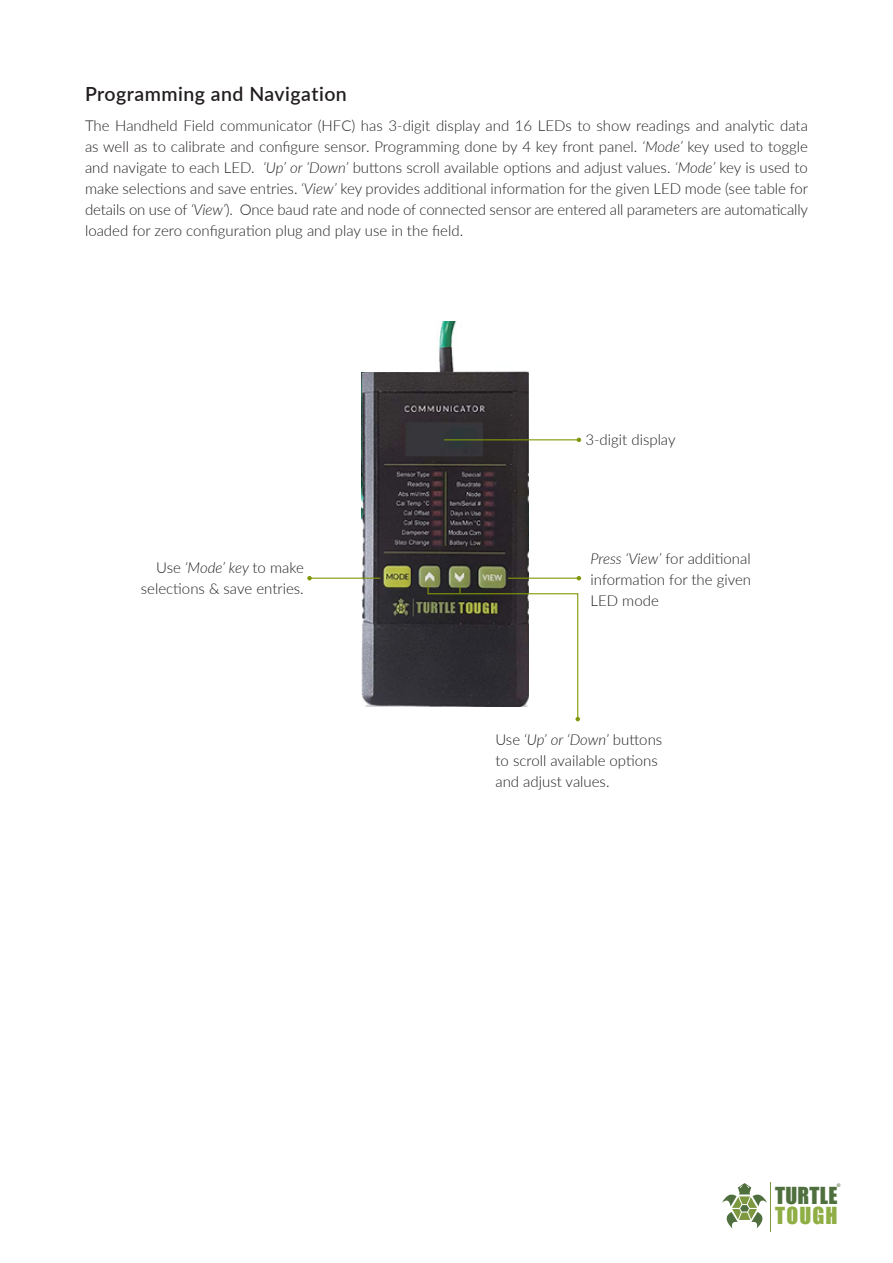
<style>
.page{position:relative;width:893px;height:1263px;background:#fff}
.page>*{position:absolute;margin:0;border:0;box-sizing:border-box;transform-origin:0 0}
.t1{font:21.75px "Impact";letter-spacing:.01em;color:#4f703e}
.t2{font:21.75px "Impact";letter-spacing:.055em;color:#8fae44}
.t3{font:600 19.5px "Lato";letter-spacing:.025em;color:#231f20}
.t4{font:300 15px/21px "Lato";color:#231f20;text-align:justify}
.t5{font:4.8px "Impact";color:#50703f}
.s1{font-style:italic}
</style>
<div class="page">
<hr style="left:770px;top:1182px;width:1px;height:49px;background:#7d983f">
<svg style="left:722px;top:1183px;width:45px;height:45px"></svg>
<img style="left:361px;top:321px;width:168px;height:385px">
<hr style="left:444px;top:439px;width:135px;height:1px;background:#81980d">
<svg style="left:577px;top:438px;width:4px;height:4px"></svg>
<hr style="left:310px;top:578px;width:70px;height:1px;background:#81980d">
<svg style="left:307px;top:576px;width:5px;height:4px"></svg>
<svg style="left:427px;top:576px;width:154px;height:145px"></svg>
<div style="left:339px;top:308px;width:97px;height:63px;background:#fff"></div>
<h2 class="t3" style="left:85px;top:80px;width:263px">Programming and Navigation</h2>
<p class="t4" style="left:85px;top:114px;width:725px">The Handheld Field communicator (HFC) has 3-digit display and 16 LEDs to show readings and analytic data as well as to calibrate and configure sensor. Programming done by 4 key front panel. <span class="s1">‘Mode’</span> key used to toggle and navigate to each LED. <span class="s1">‘Up’ or ‘Down’</span> buttons scroll available options and adjust values. <span class="s1">‘Mode’</span> key is used to make selections and save entries. <span class="s1">‘View’</span> key provides additional information for the given LED mode (see table for details on use of <span class="s1">‘View’</span>). Once baud rate and node of connected sensor are entered all parameters are automatically loaded for zero configuration plug and play use in the field.</p>
<p class="t4" style="left:141px;top:556px;width:164px;text-align:right">Use <span class="s1">‘Mode’ key</span> to make selections &amp; save entries.</p>
<p class="t4" style="left:585px;top:428px;width:92px">3-digit display</p>
<p class="t4" style="left:590px;top:548px;width:162px"><span class="s1">Press ‘View’</span> for additional information for the given LED mode</p>
<p class="t4" style="left:495px;top:728px;width:168px;text-align:left">Use <span class="s1">‘Up’ or ‘Down’</span> buttons to scroll available options and adjust values.</p>
<p class="t5" style="left:837px;top:1181px;width:5px">®</p>
<h1 class="t1" style="left:775px;top:1178px;width:64px">TURTLE</h1>
<h1 class="t2" style="left:775px;top:1199px;width:64px">TOUGH</h1>
</div>
